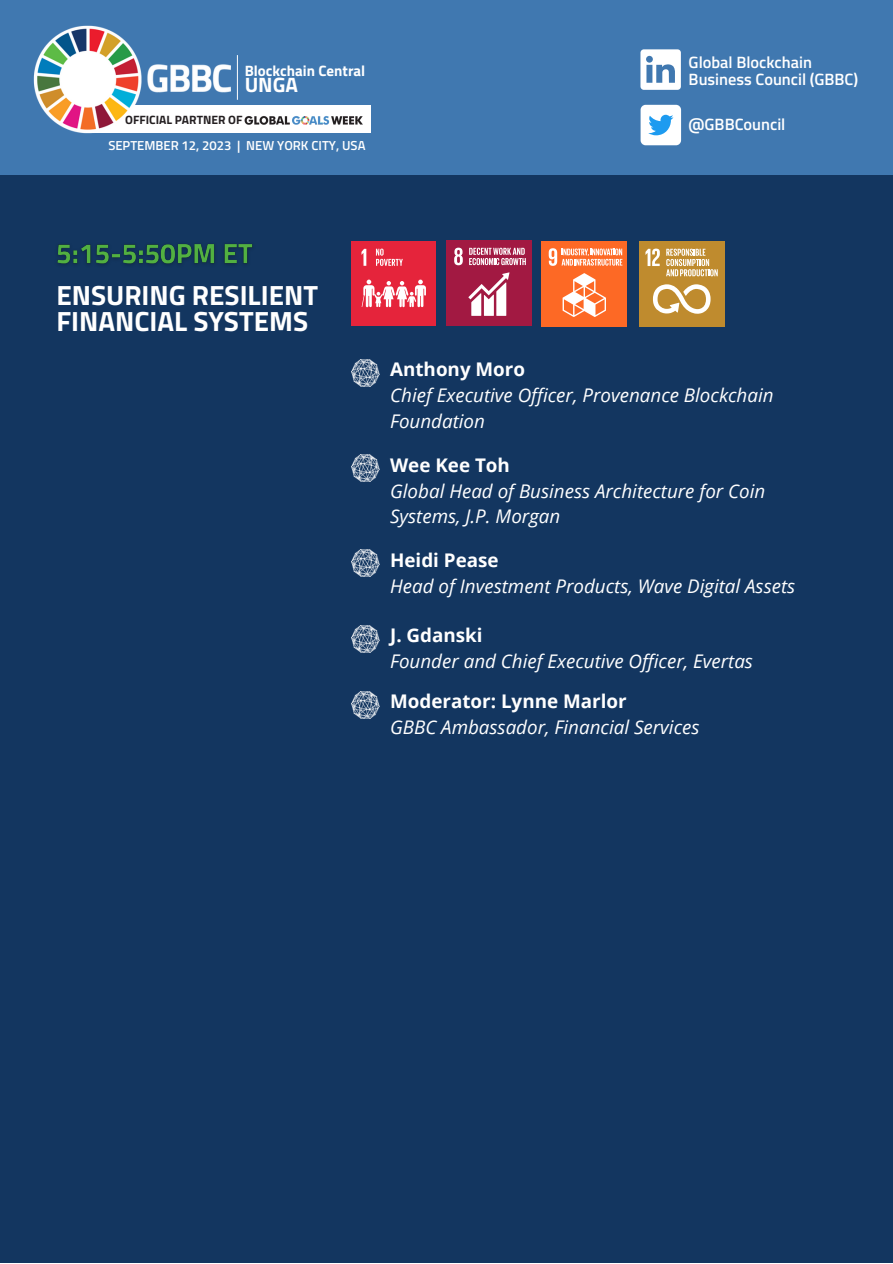
<style>
.page{position:relative;width:893px;height:1264px;background:#fff}
.page>*{position:absolute;margin:0;border:0;box-sizing:border-box;transform-origin:0 0}
.t1{font:700 27.75px/25.8px "Titillium Web";color:#fff}
.t2{font:700 20.85px "Titillium Web";color:#fff}
.t3{font:italic 18.75px/25.8px "Open Sans";color:#fff}
.t4{font:700 18.75px "Open Sans";color:#fff}
.t5{font:600 16.35px/17.5px "Titillium Web";color:#fff}
.t6{font:700 15px "Titillium Web";color:#fff}
.t7{font:600 13.05px "Titillium Web";color:#fff}
.t8{font:700 12px "Titillium Web";color:#241f21}
</style>
<div class="page">
<div style="left:0;top:0;width:892px;height:1262px;background:#133660"></div>
<div style="left:0;top:0;width:892px;height:175px;background:#4078b0"></div>
<div style="left:86px;top:106px;width:284px;height:27px;background:#fff"></div>
<img style="left:33px;top:25px;width:252px;height:109px">
<img style="left:239px;top:113px;width:124px;height:14px">
<img style="left:144px;top:60px;width:86px;height:38px">
<hr style="left:237px;top:55px;width:1px;height:45px;background:#fff">
<svg style="left:640px;top:49px;width:40px;height:41px"></svg>
<div style="left:640px;top:105px;width:41px;height:40px;background:#fff;border-radius:5px"></div>
<svg style="left:648px;top:115px;width:25px;height:20px"></svg>
<div style="left:352px;top:242px;width:84px;height:84px;background:#e5243b"></div>
<svg style="left:361px;top:248px;width:65px;height:59px"></svg>
<div style="left:639px;top:241px;width:85px;height:86px;background:#bf8b2e"></div>
<svg style="left:645px;top:248px;width:14px;height:18px"></svg>
<svg style="left:653px;top:284px;width:57px;height:30px"></svg>
<svg style="left:666px;top:249px;width:51px;height:27px"></svg>
<div style="left:446px;top:241px;width:85px;height:85px;background:#a21942"></div>
<svg style="left:454px;top:248px;width:9px;height:17px"></svg>
<svg style="left:468px;top:272px;width:41px;height:44px"></svg>
<svg style="left:469px;top:248px;width:57px;height:17px"></svg>
<div style="left:541px;top:241px;width:86px;height:86px;background:#fd6925"></div>
<svg style="left:562px;top:273px;width:44px;height:44px"></svg>
<svg style="left:548px;top:248px;width:74px;height:18px"></svg>
<img style="left:57px;top:243px;width:196px;height:22px">
<img style="left:352px;top:454px;width:28px;height:27px">
<img style="left:352px;top:550px;width:28px;height:27px">
<img style="left:352px;top:359px;width:28px;height:27px">
<img style="left:352px;top:625px;width:28px;height:27px">
<img style="left:352px;top:691px;width:28px;height:27px">
<p class="t6" style="left:245px;top:59px;width:122px">Blockchain Central</p>
<p class="t2" style="left:245px;top:69px;width:55px">UNGA</p>
<p class="t8" style="left:125px;top:110px;width:119px">OFFICIAL PARTNER OF</p>
<p class="t7" style="left:108px;top:135px;width:259px">SEPTEMBER 12, 2023 | NEW YORK CITY, USA</p>
<p class="t5" style="left:688px;top:53px;width:171px">Global Blockchain<br>Business Council (GBBC)</p>
<p class="t5" style="left:688px;top:115px;width:98px">@GBBCouncil</p>
<p class="t1" style="left:56px;top:282px;width:263px">ENSURING RESILIENT<br>FINANCIAL SYSTEMS</p>
<p class="t4" style="left:390px;top:356px;width:136px">Anthony Moro</p>
<p class="t3" style="left:390px;top:382px;width:385px">Chief Executive Officer, Provenance Blockchain<br>Foundation</p>
<p class="t4" style="left:390px;top:451px;width:121px">Wee Kee Toh</p>
<p class="t3" style="left:390px;top:477px;width:377px">Global Head of Business Architecture for Coin<br>Systems, J.P. Morgan</p>
<p class="t4" style="left:390px;top:547px;width:110px">Heidi Pease</p>
<p class="t3" style="left:390px;top:572px;width:406px">Head of Investment Products, Wave Digital Assets</p>
<p class="t4" style="left:390px;top:622px;width:94px">J. Gdanski</p>
<p class="t3" style="left:390px;top:648px;width:364px">Founder and Chief Executive Officer, Evertas</p>
<p class="t4" style="left:390px;top:688px;width:238px">Moderator: Lynne Marlor</p>
<p class="t3" style="left:390px;top:714px;width:311px">GBBC Ambassador, Financial Services</p>
</div>
